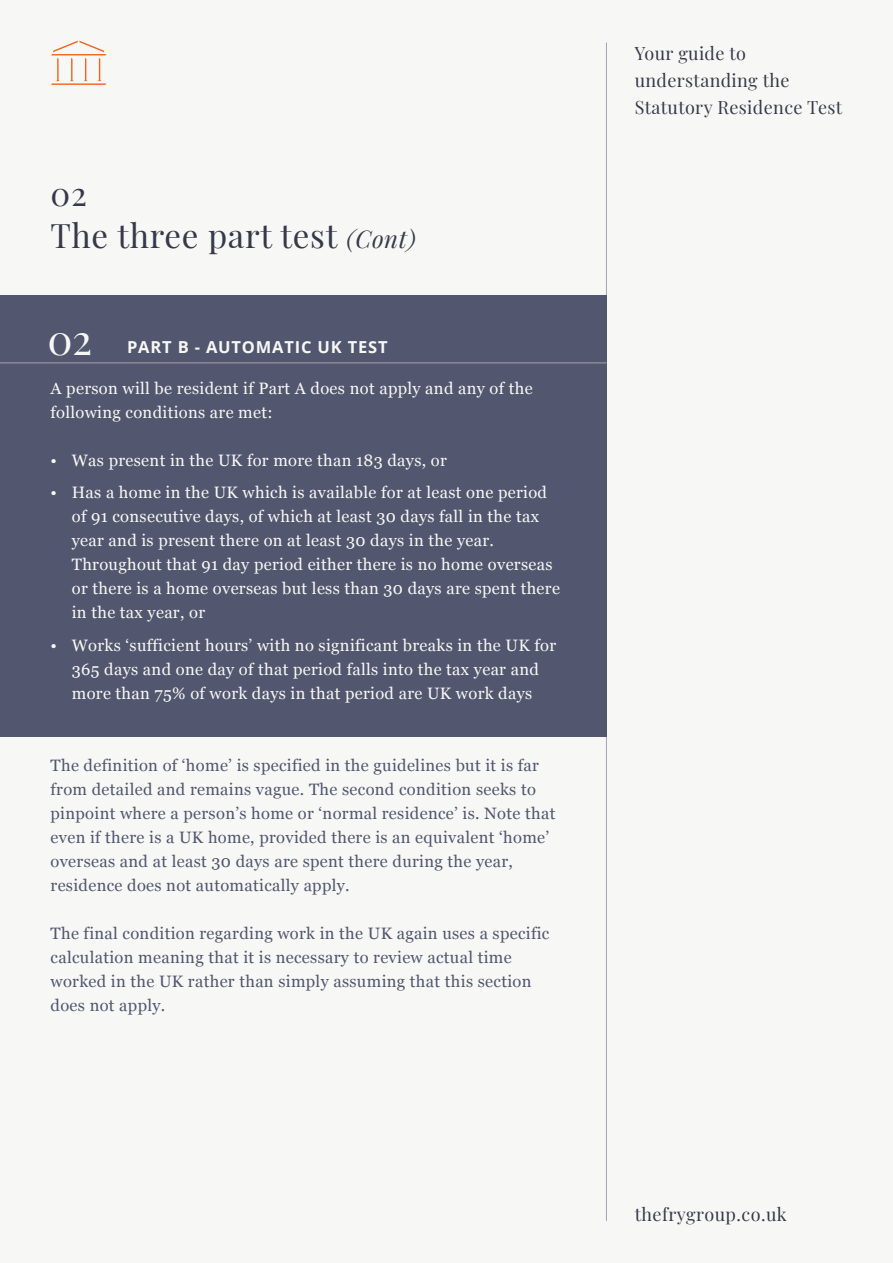
<style>
.page{position:relative;width:893px;height:1263px;background:#f7f8f5}
.page>*{position:absolute;margin:0;border:0;box-sizing:border-box;transform-origin:0 0}
.t1{font:42px "Playfair Display";color:#f7f8f5}
.t2{font:33px/42px "Playfair Display";letter-spacing:.02em;color:#38384a}
.t3{font:18px/27px "Playfair Display";letter-spacing:.02em;color:#38384a}
.t4{font:16.5px/24px "Georgia";letter-spacing:.02em;color:#f7f8f5}
.t5{font:16.5px/24px "Georgia";letter-spacing:.02em;color:#52566e}
.t6{font:700 16.5px "Open Sans";letter-spacing:.05em;color:#f7f8f5}
.s1{font-style:italic;font-size:24px}
</style>
<div class="page">
<svg style="left:51px;top:40px;width:55px;height:45px"></svg>
<hr style="left:606px;top:43px;width:1px;height:1178px;background:#a6a1af">
<div style="left:0;top:296px;width:606px;height:441px;background:#52566e"></div>
<hr style="left:0;top:363px;width:607px;height:1px;background:#a6a1af">
<h2 class="t2" style="left:51px;top:170px;width:367px">02<br>The three part test <span class="s1">(Cont)</span></h2>
<h1 class="t1" style="left:48px;top:306px;width:46px">02</h1>
<p class="t6" style="left:127px;top:335px;width:262px">PART B - AUTOMATIC UK TEST</p>
<p class="t4" style="left:51px;top:375px;width:484px">A person will be resident if Part A does not apply and any of the following conditions are met:</p>
<p class="t4" style="left:51px;top:447px;width:398px">• Was present in the UK for more than 183 days, or</p>
<p class="t4" style="left:72px;top:480px;width:490px;text-indent:-21px">• Has a home in the UK which is available for at least one period of 91 consecutive days, of which at least 30 days fall in the tax year and is present there on at least 30 days in the year.<br>Throughout that 91 day period either there is no home overseas or there is a home overseas but less than 30 days are spent there in the tax year, or</p>
<p class="t4" style="left:51px;top:632px;width:507px;text-align:center">• Works ‘sufficient hours’ with no significant breaks in the UK for<br>365 days and one day of that period falls into the tax year and more than 75% of work days in that period are UK work days</p>
<p class="t5" style="left:51px;top:752px;width:506px">The definition of ‘home’ is specified in the guidelines but it is far from detailed and remains vague. The second condition seeks to pinpoint where a person’s home or ‘normal residence’ is. Note that even if there is a UK home, provided there is an equivalent ‘home’ overseas and at least 30 days are spent there during the year, residence does not automatically apply.</p>
<p class="t5" style="left:51px;top:921px;width:500px">The final condition regarding work in the UK again uses a specific calculation meaning that it is necessary to review actual time worked in the UK rather than simply assuming that this section does not apply.</p>
<p class="t3" style="left:635px;top:38px;width:209px">Your guide to understanding the<br>Statutory Residence Test</p>
<p class="t3" style="left:635px;top:1199px;width:154px">thefrygroup.co.uk</p>
</div>
